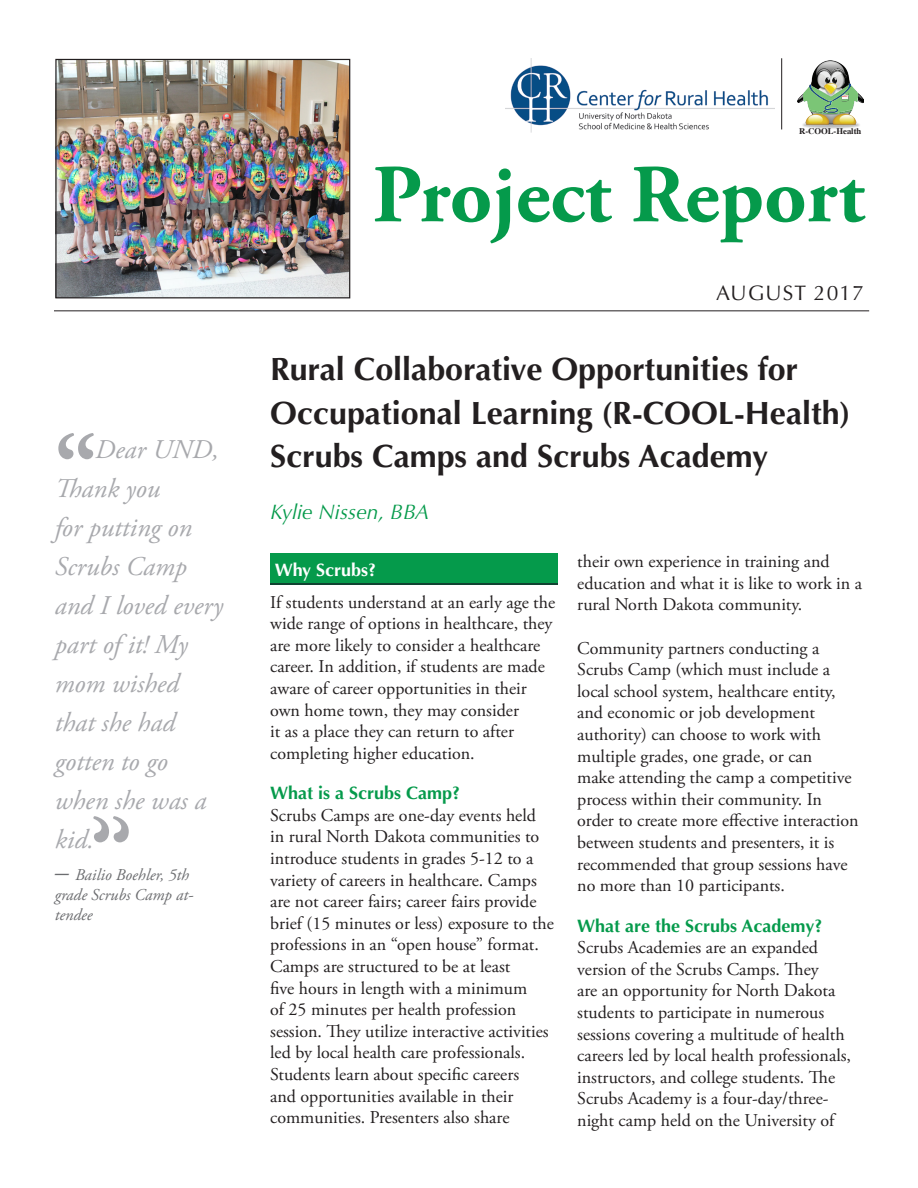
<style>
.page{position:relative;width:918px;height:1188px;background:#fff}
.page>*{position:absolute;margin:0;border:0;box-sizing:border-box;transform-origin:0 0}
.t1{font:700 90px "Adobe Garamond Pro";color:#a8a9ad}
.t2{font:700 82.5px "Adobe Garamond Pro";color:#059a4b}
.t3{font:700 32.25px/43.5px "Optima";color:#231f20}
.t4{font:italic 27px/39px "Adobe Garamond Pro";color:#a8a9ad}
.t5{font:italic 21px "Optima";color:#059a4b}
.t6{font:21px "Optima";letter-spacing:.05em;color:#231f20}
.Paragraph_Style_1{font:18px/21.6px "Adobe Garamond Pro";color:#231f20}
.heading{font:700 18px "Optima";color:#059a4b}
.t7{font:700 18px "Optima";color:#fff}
.t8{font:italic 16.5px/19.8px "Adobe Garamond Pro";color:#6c6d70}
.t9{font:700 8.7px "Times";color:#231f20}
.s1{font-size:27px}
</style>
<div class="page">
<img style="left:797px;top:60px;width:67px;height:69px">
<img style="left:803px;top:84px;width:55px;height:30px">
<img style="left:810px;top:110px;width:42px;height:4px">
<svg style="left:810px;top:69px;width:41px;height:35px"></svg>
<img style="left:832px;top:84px;width:19px;height:17px">
<img style="left:810px;top:85px;width:19px;height:16px">
<img style="left:824px;top:104px;width:14px;height:9px">
<hr style="left:54px;top:310px;width:815px;height:1px;background:#231f20">
<img style="left:505px;top:58px;width:269px;height:75px">
<hr style="left:781px;top:58px;width:1px;height:71px;background:#231f20">
<div style="left:270px;top:554px;width:288px;height:30px;background:#059a4b"></div>
<hr style="left:270px;top:584px;width:288px;height:1px;background:#104331">
<img style="left:57px;top:61px;width:291px;height:235px">
<div style="left:55px;top:59px;width:295px;height:239px;border:1px solid #231f20"></div>
<p class="t1" style="left:55px;top:416px;width:44px">“</p>
<p class="t4" style="left:55px;top:430px;width:170px;text-indent:40px">Dear UND,<br>Thank you<br>for putting on<br>Scrubs Camp and I loved every part of it! My mom wished that she had gotten to go when she was a kid.</p>
<p class="t8" style="left:55px;top:866px;width:140px"><span class="s1">–</span> Bailio Boehler, 5th grade Scrubs Camp at&shy;tendee</p>
<p class="t9" style="left:799px;top:126px;width:64px">R-COOL-Health</p>
<p class="t2" style="left:373px;top:147px;width:494px">Project Report</p>
<p class="t6" style="left:716px;top:280px;width:149px">AUGUST 2017</p>
<p class="t3" style="left:270px;top:348px;width:582px">Rural Collaborative Opportunities for<br>Occupational Learning (R-COOL-Health)<br>Scrubs Camps and Scrubs Academy</p>
<p class="t5" style="left:270px;top:500px;width:161px">Kylie Nissen, BBA</p>
<p class="t7" style="left:275px;top:559px;width:103px">Why Scrubs?</p>
<p class="Paragraph_Style_1" style="left:577px;top:551px;width:286px">their own experience in training and education and what it is like to work in a rural North Dakota community.</p>
<p class="Paragraph_Style_1" style="left:577px;top:638px;width:283px">Community partners conducting a Scrubs Camp (which must include a local school system, healthcare entity, and economic or job development authority) can choose to work with multiple grades, one grade, or can<br>make attending the camp a competitive process within their community. In order to create more effective interaction between students and presenters, it is recommended that group sessions have no more than 10 participants.</p>
<p class="heading" style="left:577px;top:915px;width:247px">What are the Scrubs Academy?</p>
<p class="Paragraph_Style_1" style="left:577px;top:937px;width:275px">Scrubs Academies are an expanded version of the Scrubs Camps. They<br>are an opportunity for North Dakota students to participate in numerous sessions covering a multitude of health careers led by local health professionals, instructors, and college students. The Scrubs Academy is a four-day/three&shy;night camp held on the University of</p>
<p class="Paragraph_Style_1" style="left:270px;top:592px;width:287px">If students understand at an early age the wide range of options in healthcare, they are more likely to consider a healthcare career. In addition, if students are made aware of career opportunities in their own home town, they may consider<br>it as a place they can return to after completing higher education.</p>
<p class="heading" style="left:270px;top:783px;width:192px">What is a Scrubs Camp?</p>
<p class="Paragraph_Style_1" style="left:270px;top:805px;width:285px">Scrubs Camps are one-day events held in rural North Dakota communities to introduce students in grades 5-12 to a variety of careers in healthcare. Camps are not career fairs; career fairs provide brief (15 minutes or less) exposure to the professions in an “open house” format.<br>Camps are structured to be at least<br>five hours in length with a minimum<br>of 25 minutes per health profession session. They utilize interactive activities led by local health care professionals.<br>Students learn about specific careers<br>and opportunities available in their communities. Presenters also share</p>
</div>
